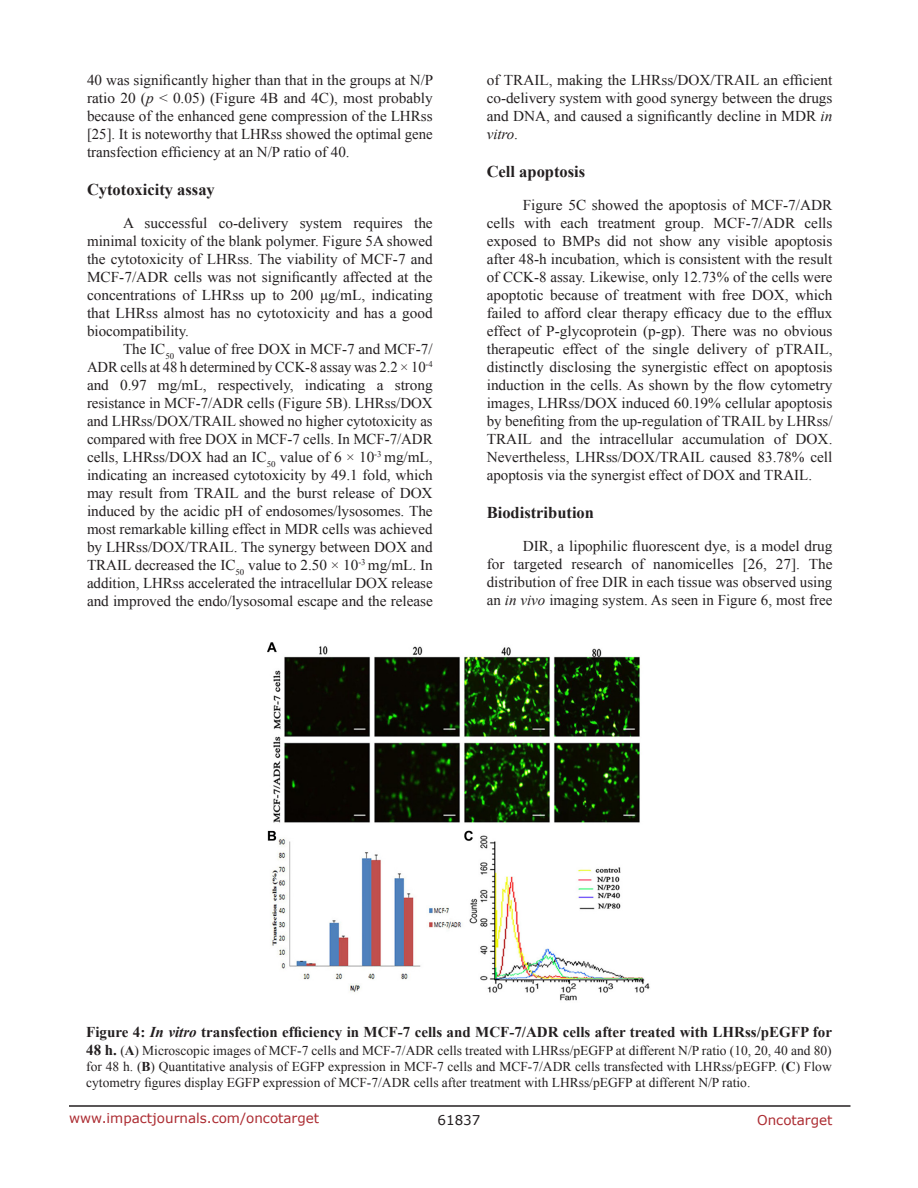
<style>
.page{position:relative;width:918px;height:1188px;background:#fff}
.page>*{position:absolute;margin:0;border:0;box-sizing:border-box;transform-origin:0 0}
.SubHeading_middle{font:700 16.5px "Times New Roman";color:#231f20}
.BodyText{font:15px/18px "Times New Roman";color:#231f20;text-align:justify}
.FigureText{font:700 15px "Times New Roman";color:#231f20}
.FigureText-2{font:13.5px/16.2px "Times New Roman";color:#231f20;text-align:justify}
.t1{font:13.5px "Verdana";color:#ac2b31}
.t2{font:13.5px "Verdana";color:#231f20}
.s1{font-style:italic}
.s2{font-weight:700;font-size:15px}
.s3{font-weight:700}
</style>
<div class="page">
<hr style="left:69px;top:1105px;width:781px;height:2px;background:#231f20">
<img style="left:268px;top:643px;width:382px;height:358px">
<p class="BodyText" style="left:87px;top:71px;width:348px">40 was significantly higher than that in the groups at N/P ratio 20 (<span class="s1">p</span> &lt; 0.05) (Figure 4B and 4C), most probably because of the enhanced gene compression of the LHRss [25]. It is noteworthy that LHRss showed the optimal gene transfection efficiency at an N/P ratio of 40.</p>
<p class="SubHeading_middle" style="left:87px;top:178px;width:129px">Cytotoxicity assay</p>
<p class="BodyText" style="left:87px;top:214px;width:347px;text-indent:36px">A successful co-delivery system requires the minimal toxicity of the blank polymer. Figure 5A showed the cytotoxicity of LHRss. The viability of MCF-7 and MCF-7/ADR cells was not significantly affected at the concentrations of LHRss up to 200 μg/mL, indicating that LHRss almost has no cytotoxicity and has a good biocompatibility.</p>
<p class="BodyText" style="left:87px;top:340px;width:347px;text-indent:36px">The IC<sub>50</sub> value of free DOX in MCF-7 and MCF-7/ ADR cells at 48 h determined by CCK-8 assay was 2.2 × 10<sup>-4 </sup>and 0.97 mg/mL, respectively, indicating a strong resistance in MCF-7/ADR cells (Figure 5B). LHRss/DOX and LHRss/DOX/TRAIL showed no higher cytotoxicity as compared with free DOX in MCF-7 cells. In MCF-7/ADR cells, LHRss/DOX had an IC<sub>50</sub> value of 6 × 10<sup>-3</sup> mg/mL, indicating an increased cytotoxicity by 49.1 fold, which may result from TRAIL and the burst release of DOX induced by the acidic pH of endosomes/lysosomes. The most remarkable killing effect in MDR cells was achieved by LHRss/DOX/TRAIL. The synergy between DOX and TRAIL decreased the IC<sub>50</sub> value to 2.50 × 10<sup>-3</sup> mg/mL. In addition, LHRss accelerated the intracellular DOX release and improved the endo/lysosomal escape and the release</p>
<p class="BodyText" style="left:487px;top:71px;width:347px">of TRAIL, making the LHRss/DOX/TRAIL an efficient co-delivery system with good synergy between the drugs and DNA, and caused a significantly decline in MDR <span class="s1">in vitro</span>.</p>
<p class="SubHeading_middle" style="left:487px;top:160px;width:100px">Cell apoptosis</p>
<p class="BodyText" style="left:487px;top:196px;width:347px;text-indent:36px">Figure 5C showed the apoptosis of MCF-7/ADR cells with each treatment group. MCF-7/ADR cells exposed to BMPs did not show any visible apoptosis after 48-h incubation, which is consistent with the result of CCK-8 assay. Likewise, only 12.73% of the cells were apoptotic because of treatment with free DOX, which failed to afford clear therapy efficacy due to the efflux effect of P-glycoprotein (p-gp). There was no obvious therapeutic effect of the single delivery of pTRAIL, distinctly disclosing the synergistic effect on apoptosis induction in the cells. As shown by the flow cytometry images, LHRss/DOX induced 60.19% cellular apoptosis by benefiting from the up-regulation of TRAIL by LHRss/ TRAIL and the intracellular accumulation of DOX.<br>Nevertheless, LHRss/DOX/TRAIL caused 83.78% cell apoptosis via the synergist effect of DOX and TRAIL.</p>
<p class="SubHeading_middle" style="left:487px;top:501px;width:109px">Biodistribution</p>
<p class="BodyText" style="left:487px;top:537px;width:347px;text-indent:36px">DIR, a lipophilic fluorescent dye, is a model drug for targeted research of nanomicelles [26, 27]. The distribution of free DIR in each tissue was observed using an <span class="s1">in vivo</span> imaging system. As seen in Figure 6, most free</p>
<p class="FigureText" style="left:86px;top:1021px;width:747px">Figure 4: <span class="s1">In vitro</span> transfection efficiency in MCF-7 cells and MCF-7/ADR cells after treated with LHRss/pEGFP for</p>
<p class="FigureText-2" style="left:86px;top:1042px;width:747px"><span class="s2">48 h.</span> (<span class="s3">A</span>) Microscopic images of MCF-7 cells and MCF-7/ADR cells treated with LHRss/pEGFP at different N/P ratio (10, 20, 40 and 80) for 48 h. (<span class="s3">B</span>) Quantitative analysis of EGFP expression in MCF-7 cells and MCF-7/ADR cells transfected with LHRss/pEGFP. (<span class="s3">C</span>) Flow cytometry figures display EGFP expression of MCF-7/ADR cells after treatment with LHRss/pEGFP at different N/P ratio.</p>
<p class="t1" style="left:69px;top:1109px;width:252px">www.impactjournals.com/oncotarget</p>
<p class="t2" style="left:438px;top:1111px;width:44px">61837</p>
<p class="t1" style="left:757px;top:1111px;width:77px">Oncotarget</p>
</div>
